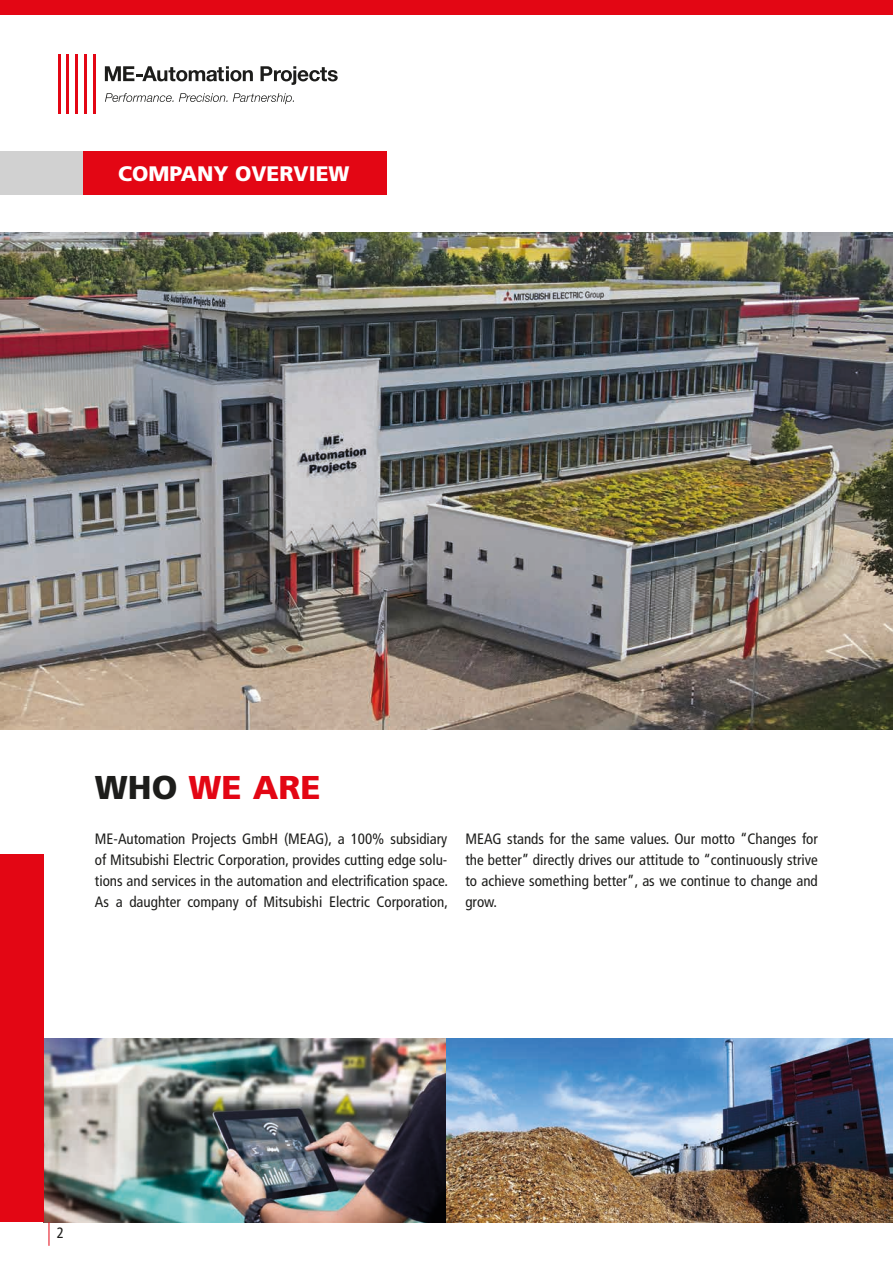
<style>
.page{position:relative;width:893px;height:1263px;background:#fff}
.page>*{position:absolute;margin:0;border:0;box-sizing:border-box;transform-origin:0 0}
.t1{font:900 33px "Frutiger LT Std";color:#e30614}
.t2{font:900 21px "Frutiger LT Std";color:#fff}
.t3{font:condensed 15px/21px "Frutiger LT Std";color:#1d1d1b;text-align:justify}
.s1{color:#1d1d1b}
</style>
<div class="page">
<img style="left:0;top:232px;width:893px;height:497px">
<img style="left:43px;top:1038px;width:849px;height:184px">
<div style="left:0;top:0;width:893px;height:15px;background:#e30614"></div>
<hr style="left:58px;top:55px;width:3px;height:59px;background:#e30614">
<hr style="left:66px;top:55px;width:3px;height:59px;background:#e30614">
<hr style="left:75px;top:55px;width:3px;height:59px;background:#e30614">
<hr style="left:84px;top:55px;width:3px;height:59px;background:#e30614">
<hr style="left:93px;top:55px;width:3px;height:59px;background:#e30614">
<svg style="left:105px;top:66px;width:148px;height:15px"></svg>
<svg style="left:260px;top:66px;width:78px;height:19px"></svg>
<svg style="left:105px;top:93px;width:189px;height:11px"></svg>
<div style="left:0;top:152px;width:387px;height:43px;background:#e30614"></div>
<div style="left:0;top:152px;width:82px;height:43px;background:#d1d1d1"></div>
<svg style="left:49px;top:1222px;width:1px;height:24px"></svg>
<div style="left:0;top:854px;width:43px;height:368px;background:#e30614"></div>
<hr style="left:892px;top:1038px;width:1px;height:184px;background:#646463">
<h2 class="t2" style="left:118px;top:161px;width:233px">COMPANY OVERVIEW</h2>
<h1 class="t1" style="left:95px;top:767px;width:227px"><span class="s1">WHO</span> WE ARE</h1>
<p class="t3" style="left:95px;top:828px;width:355px">ME-Automation Projects GmbH (MEAG), a 100% subsidiary of Mitsubishi Electric Corporation, provides cutting edge solu&shy;tions and services in the automation and electrification space.<br>As a daughter company of Mitsubishi Electric Corporation,</p>
<p class="t3" style="left:465px;top:828px;width:354px">MEAG stands for the same values. Our motto “Changes for the better” directly drives our attitude to “continuously strive to achieve something better”, as we continue to change and grow.</p>
<p class="t3" style="left:57px;top:1222px;width:9px">2</p>
</div>
